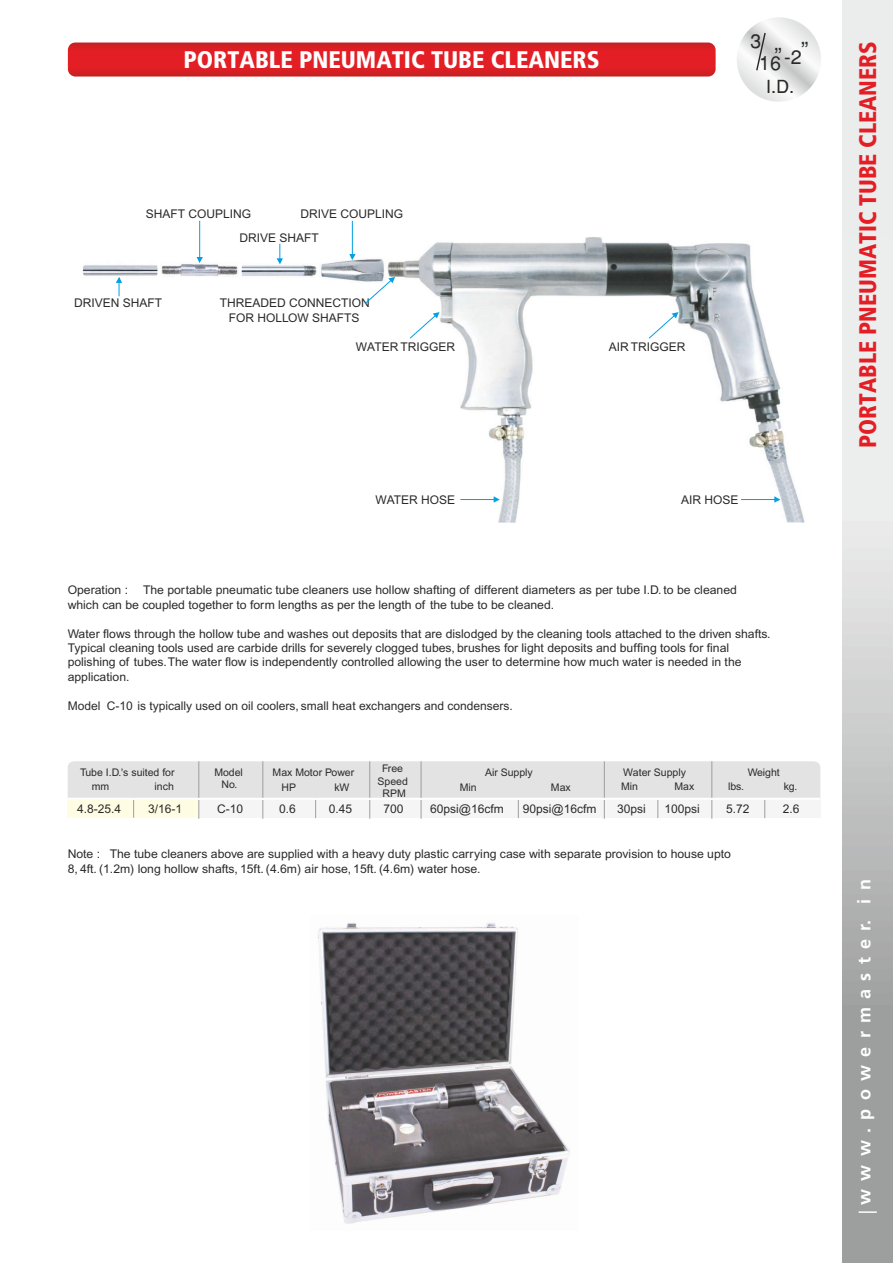
<style>
.page{position:relative;width:893px;height:1263px;background:#fff}
.page>*{position:absolute;margin:0;border:0;box-sizing:border-box;transform-origin:0 0}
.t1{font:900 condensed 24px "Frutiger";color:#e31e24}
.t2{font:900 condensed 24px "Frutiger";color:#fefefe}
.t3{font:22.5px "Helvetica";color:#2b2a29}
.t4{font:19.5px/22.4px "Helvetica";color:#2b2a29}
.t5{font:700 18px "Frutiger";letter-spacing:.46em;color:#fefefe}
.t6{font:18px "Helvetica";color:#2b2a29}
.t7{font:12px/14.4px "Arial";color:#2b2a29}
.t8{font:10.5px/12.8px "Arial";color:#2b2a29;text-align:center}
</style>
<div class="page">
<div style="left:842px;top:0;width:51px;height:315px;background:#ebecec"></div>
<div style="left:842px;top:930px;width:51px;height:333px;background:#9d9e9e"></div>
<img style="left:842px;top:315px;width:51px;height:642px">
<svg style="left:859px;top:1211px;width:18px;height:2px"></svg>
<img style="left:68px;top:43px;width:648px;height:34px">
<img style="left:737px;top:17px;width:84px;height:85px;border-radius:50%">
<svg style="left:755px;top:31px;width:12px;height:41px"></svg>
<hr style="left:198px;top:761px;width:1px;height:58px;background:#9d9e9e">
<hr style="left:369px;top:761px;width:1px;height:58px;background:#9d9e9e">
<hr style="left:421px;top:761px;width:1px;height:58px;background:#9d9e9e">
<hr style="left:604px;top:761px;width:1px;height:58px;background:#9d9e9e">
<hr style="left:262px;top:761px;width:1px;height:58px;background:#9d9e9e">
<hr style="left:711px;top:761px;width:1px;height:58px;background:#9d9e9e">
<svg style="left:68px;top:761px;width:752px;height:57px"></svg>
<img style="left:387px;top:237px;width:418px;height:286px">
<svg style="left:774px;top:496px;width:6px;height:7px"></svg>
<hr style="left:741px;top:499px;width:34px;height:1px;background:#00a0e3">
<svg style="left:494px;top:496px;width:6px;height:7px"></svg>
<hr style="left:460px;top:499px;width:34px;height:1px;background:#00a0e3">
<svg style="left:648px;top:312px;width:30px;height:27px"></svg>
<svg style="left:365px;top:277px;width:30px;height:27px"></svg>
<svg style="left:409px;top:312px;width:30px;height:27px"></svg>
<img style="left:319px;top:259px;width:66px;height:25px">
<img style="left:241px;top:264px;width:76px;height:13px">
<img style="left:160px;top:262px;width:78px;height:15px">
<img style="left:82px;top:265px;width:76px;height:11px">
<svg style="left:116px;top:277px;width:6px;height:19px"></svg>
<svg style="left:197px;top:257px;width:6px;height:6px"></svg>
<hr style="left:199px;top:221px;width:1px;height:37px;background:#00a0e3">
<svg style="left:277px;top:244px;width:6px;height:20px"></svg>
<svg style="left:349px;top:254px;width:7px;height:6px"></svg>
<hr style="left:352px;top:221px;width:1px;height:35px;background:#00a0e3">
<img style="left:318px;top:923px;width:252px;height:301px">
<hr style="left:68px;top:798px;width:752px;height:2px;background:#fefefe">
<h3 class="t4" style="left:759px;top:32px;width:23px;text-indent:-9px">3<br>16</h3>
<h3 class="t6" style="left:766px;top:79px;width:29px">I.D.</h3>
<h2 class="t3" style="left:801px;top:41px;width:9px">”</h2>
<h2 class="t3" style="left:774px;top:47px;width:9px">”</h2>
<h1 class="t2" style="left:183px;top:50px;width:418px">PORTABLE PNEUMATIC TUBE CLEANERS</h1>
<h3 class="t4" style="left:784px;top:48px;width:19px">-2</h3>
<p class="t7" style="left:239px;top:203px;width:165px;line-height:24px;text-indent:61px">DRIVE COUPLING<br>DRIVE SHAFT</p>
<p class="t7" style="left:146px;top:208px;width:107px">SHAFT COUPLING</p>
<p class="t7" style="left:74px;top:297px;width:90px">DRIVEN SHAFT</p>
<p class="t7" style="left:220px;top:297px;width:151px;text-align:center">THREADED CONNECTION<br>FOR HOLLOW SHAFTS</p>
<p class="t7" style="left:356px;top:340px;width:101px">WATER TRIGGER</p>
<p class="t7" style="left:375px;top:493px;width:81px">WATER HOSE</p>
<p class="t7" style="left:609px;top:340px;width:78px">AIR TRIGGER</p>
<p class="t7" style="left:681px;top:493px;width:59px">AIR HOSE</p>
<p class="t7" style="left:68px;top:584px;width:671px">Operation : The portable pneumatic tube cleaners use hollow shafting of different diameters as per tube I.D. to be cleaned which can be coupled together to form lengths as per the length of the tube to be cleaned.</p>
<p class="t7" style="left:68px;top:627px;width:704px">Water flows through the hollow tube and washes out deposits that are dislodged by the cleaning tools attached to the driven shafts.<br>Typical cleaning tools used are carbide drills for severely clogged tubes, brushes for light deposits and buffing tools for final polishing of tubes.The water flow is independently controlled allowing the user to determine how much water is needed in the application.</p>
<p class="t7" style="left:68px;top:699px;width:446px">Model C-10 is typically used on oil coolers, small heat exchangers and condensers.</p>
<p class="t8" style="left:378px;top:763px;width:32px">Free<br>Speed<br>RPM</p>
<p class="t8" style="left:485px;top:767px;width:49px">Air Supply</p>
<p class="t8" style="left:748px;top:766px;width:34px">Weight</p>
<p class="t8" style="left:80px;top:766px;width:96px">Tube I.D.'s suited for</p>
<p class="t8" style="left:214px;top:767px;width:30px">Model<br>No.</p>
<p class="t8" style="left:273px;top:767px;width:83px">Max Motor Power</p>
<p class="t7" style="left:77px;top:803px;width:46px">4.8-25.4</p>
<p class="t7" style="left:148px;top:803px;width:36px">3/16-1</p>
<p class="t7" style="left:217px;top:803px;width:28px">C-10</p>
<p class="t7" style="left:279px;top:803px;width:18px">0.6</p>
<p class="t7" style="left:329px;top:803px;width:25px">0.45</p>
<p class="t7" style="left:384px;top:803px;width:22px">700</p>
<p class="t7" style="left:430px;top:803px;width:75px">60psi@16cfm</p>
<p class="t7" style="left:523px;top:803px;width:75px">90psi@16cfm</p>
<p class="t7" style="left:617px;top:803px;width:30px">30psi</p>
<p class="t7" style="left:664px;top:803px;width:37px">100psi</p>
<p class="t7" style="left:726px;top:803px;width:25px">5.72</p>
<p class="t7" style="left:783px;top:803px;width:18px">2.6</p>
<p class="t8" style="left:621px;top:766px;width:66px;line-height:14.5px;text-align:left">Water Supply<br>Min</p>
<p class="t8" style="left:92px;top:781px;width:19px">mm</p>
<p class="t8" style="left:155px;top:781px;width:21px">inch</p>
<p class="t8" style="left:334px;top:781px;width:17px">kW</p>
<p class="t8" style="left:728px;top:781px;width:18px">lbs.</p>
<p class="t8" style="left:784px;top:781px;width:15px">kg.</p>
<p class="t8" style="left:674px;top:781px;width:21px">Max</p>
<p class="t8" style="left:282px;top:781px;width:16px">HP</p>
<p class="t8" style="left:460px;top:781px;width:18px">Min</p>
<p class="t8" style="left:551px;top:781px;width:21px">Max</p>
<p class="t7" style="left:68px;top:848px;width:665px">Note : The tube cleaners above are supplied with a heavy duty plastic carrying case with separate provision to house upto<br>8, 4ft. (1.2m) long hollow shafts, 15ft. (4.6m) air hose, 15ft. (4.6m) water hose.</p>
<h1 class="t1" style="left:858px;top:448px;width:408px;rotate:-90deg">PORTABLE PNEUMATIC TUBE CLEANERS</h1>
<h3 class="t5" style="left:856px;top:1205px;width:327px;rotate:-90deg">www.powermaster. in</h3>
</div>
